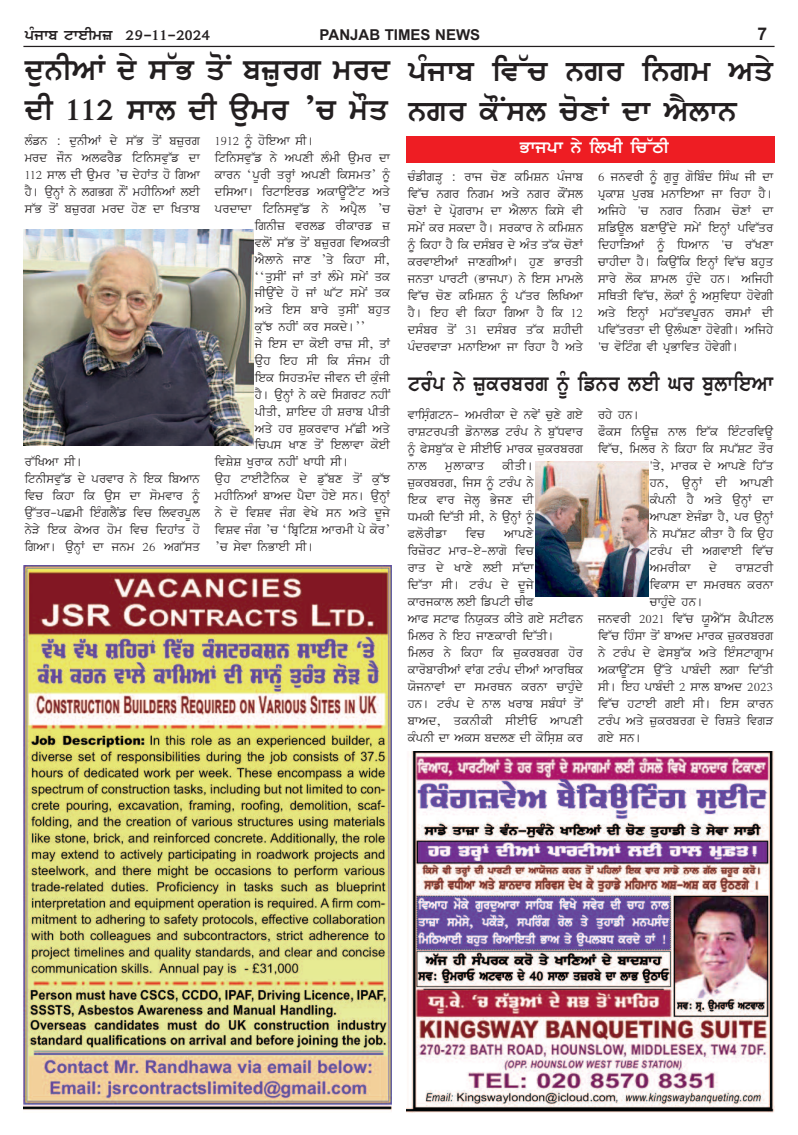
<style>
.page{position:relative;width:798px;height:1135px;background:#fff}
.page>*{position:absolute;margin:0;border:0;box-sizing:border-box;transform-origin:0 0}
.t1{font:700 31.25px/40px "Anmol Lipi";color:#231f20;scale:.95 1}
.t2{font:700 30px/40px "Anmol Lipi";color:#231f20}
.t3{font:700 22.5px "Anmol Lipi";color:#231f20;scale:.85 1}
.t4{font:700 17.5px "Anmol Lipi";color:#fff}
.t5{font:700 17.5px "Arial";color:#231f20}
.t6{font:700 15px "Anmol Lipi";color:#231f20}
.t7{font:700 15px "Arial";color:#231f20}
.t8{font:12.5px/17px "Anmol Lipi";color:#231f20}
.t9{font:12.5px "Anmol Lipi";letter-spacing:.02em;color:#231f20}
</style>
<div class="page">
<hr style="left:23px;top:46px;width:751px;height:1px;background:#231f20">
<img style="left:23px;top:565px;width:368px;height:545px">
<img style="left:406px;top:751px;width:368px;height:361px">
<img style="left:23px;top:230px;width:230px;height:215px">
<div style="left:406px;top:136px;width:368px;height:27px;background:#ee1d23"></div>
<img style="left:535px;top:461px;width:113px;height:135px">
<p class="t6" style="left:25px;top:26px;width:187px">PMJWB TWEIMZ 29-11-2024</p>
<p class="t7" style="left:319px;top:26px;width:162px">PANJAB TIMES NEWS</p>
<h3 class="t5" style="left:757px;top:24px;width:11px">7</h3>
<h1 class="t1" style="left:25px;top:49px;width:386px">DUNIAW DYS~B QON BZURG MRD<br>DI 112 SWL DI AUMR ’C MOQ</h1>
<p class="t8" style="left:25px;top:133px;width:177px;text-align:justify">LMFN : DUNIAW DY S~B QON BZURG MRD JON ALPRYF ITINSVU~F DW 112 SWL DI AUMR ’C DYHWQ HO IGAW HY[ AUNHW NYLGBG NON MHIINAW LEI S~B QON BZURG MRD HOX DW IKQWB</p>
<p class="t8" style="left:25px;top:453px;width:177px">R~IKAW SI[<br>ITNISVU~F DYPRVWR NYIEK IBAWN<br>IVC IKHW IK AUS DW SOMVWR Ƒ<br>AU~QR-PCMI IEMGLYNF IVC ILVRPUL<br>NYVYIEK KYAR HOM IVC IDHWQ HO<br>IGAW[ AUNHW DW JNM 26 AG~SQ</p>
<p class="t8" style="left:215px;top:132px;width:101px">1912 Ƒ HOIEAW SI[</p>
<p class="t8" style="left:215px;top:149px;width:177px">ITINSVU~F NYAPXI LMMI AUMR DW</p>
<p class="t8" style="left:215px;top:166px;width:177px">KWRN ‘PURI QRHW APXI IKSMQ’ Ƒ</p>
<p class="t8" style="left:215px;top:183px;width:183px">DISAW[ IRTWIERF AKWAUNTYNT AQY</p>
<p class="t8" style="left:215px;top:200px;width:177px">PRDWDW ITINSVU~F NY APRYL ’C</p>
<p class="t8" style="left:255px;top:217px;width:137px">IGNIZ VRLF RIKWRF Z</p>
<p class="t8" style="left:255px;top:234px;width:137px">VLON S~B QON BZURG IVAKQI</p>
<p class="t8" style="left:255px;top:251px;width:137px">AYLWNY JWX ’QY IKHW SI,</p>
<p class="t8" style="left:255px;top:267px;width:137px">‘‘QUSIN JW QW LMMYSMYN QK</p>
<p class="t8" style="left:255px;top:284px;width:137px">JIAUNDYHO JW G~T SMYN QK</p>
<p class="t8" style="left:255px;top:301px;width:137px">AQY IES BWRY QUSIN BHUQ</p>
<p class="t8" style="left:255px;top:318px;width:112px">KU~J NHIN KR SKDY[’’</p>
<p class="t8" style="left:255px;top:335px;width:137px">JYIES DW KOEI RWZ SI, QW</p>
<p class="t8" style="left:255px;top:352px;width:137px">AUH IEH SI IK SMJM HI</p>
<p class="t8" style="left:255px;top:369px;width:137px">IEK ISHQMMD JIVN DI KUMJI</p>
<p class="t8" style="left:255px;top:386px;width:137px">HY[ AUNHW NYKDYISGRT NHIN</p>
<p class="t8" style="left:255px;top:402px;width:137px">PIQI, SWIED HI SRWB PIQI</p>
<p class="t8" style="left:255px;top:419px;width:143px">AQYHR SUKRVWR M~CI AQY</p>
<p class="t8" style="left:255px;top:436px;width:137px">ICPS KWX QON IELWVW KOEI</p>
<p class="t8" style="left:215px;top:453px;width:136px">IVSYS KURWK NHIN KWDI SI[</p>
<p class="t8" style="left:215px;top:470px;width:177px">AUH TWEITYINK DY FU~BX QON KU~J</p>
<p class="t8" style="left:215px;top:487px;width:177px">MHIINAW BWAD PYDW HOEYSN[ AUNHW</p>
<p class="t8" style="left:215px;top:504px;width:183px">NY DO IVSV JMG VYKY SN AQY DUJY</p>
<p class="t8" style="left:215px;top:521px;width:177px">IVSV JMG ’C ‘IBRITS AWRMI PYKOR’</p>
<p class="t8" style="left:215px;top:537px;width:101px">’C SYVW INBWEI SI[</p>
<h2 class="t2" style="left:408px;top:51px;width:384px">PMJWB IV~C NGR INGM AQY<br>NGR KONSL COXW DW AYLWN</h2>
<h3 class="t4" style="left:519px;top:137px;width:150px">BWJPW NYILKI IC~TI</h3>
<p class="t8" style="left:407px;top:168px;width:183px">CMFIGVH : RWJ COX KIMSN PMJWB<br>IV~C NGR INGM AQY NGR KONSL<br>COXW DYPROGRWM DW AYLWN IKSYVI<br>SMYN KR SKDW HY[ SRKWR NYKIMSN<br>Ƒ IKHW HYIK DSMBR DYAMQ Q~K COXW<br>KRVWEIAW JWXGIAW[ HUX BWRQI<br>JNQW PWRTI (BWJPW) NYIES MWMLY<br>IV~C COX KIMSN Ƒ P~QR ILIKAW<br>HY[ IEH VI IKHW IGAW HYIK 12<br>DSMBR QON 31 DSMBR Q~K SHIDI<br>PMDRVWVW MNWIEAW JW IRHW HYAQY</p>
<p class="t8" style="left:598px;top:168px;width:183px">6 JNVRI Ƒ GURU GOIBMD ISMG JI DW<br>PRKWS PURB MNWIEAW JW IRHW HY[<br>AIJHY 'C NGR INGM COXW DW<br>SIFAUL BXWAUNDYSMYN IENHW PIV~QR<br>IDHWIVAW Ƒ IDAWN 'C R~KXW<br>CWHIDW HY[ IKAUNIK IENHW IV~C BHUQ<br>SWRY LOK SWML HUMDY HN[ AIJHI<br>SIQQI IV~C, LOKW Ƒ ASUIVDW HOVYGI<br>AQY IENHW MH~QVPURN RSMW DI<br>PIV~QRQW DI AULMGXW HOVYGI[ AIJHY 'C VOITMG VI PRBWIVQ HOVYGI[</p>
<h3 class="t3" style="left:408px;top:369px;width:431px">TRMP NY ZUKRBRG Ƒ IFNR LEI GR BULWIEAW</h3>
<p class="t8" style="left:407px;top:406px;width:183px">VWISÆMGTN- AMRIKW DYNVYN CUXYGEY<br>RWSTRPQI FONWLF TRMP NYBU~DVWR<br>Ƒ PYSBU~K DYSIEIE MWRK ZUKRBRG<br>NWL</p>
<p class="t8" style="left:407px;top:457px;width:134px;text-indent:95px">KIQI[<br>ZUKRBRG, IJS Ƒ TRMP NY<br>IEK VWR JYLH BYJX DI<br>DMKI ID~QI SI, NYAUNHW Ƒ<br>PLORIFW</p>
<p class="t8" style="left:445px;top:457px;width:41px">MULWKWQ</p>
<p class="t8" style="left:465px;top:525px;width:21px">IVC</p>
<p class="t8" style="left:407px;top:525px;width:183px;text-indent:96px">AWPXY<br>IRZORT MWR-EY-LWGO IVC<br>RWQ DY KWXY LEI S~DW<br>ID~QW SI[ TRMP DY DUJY<br>KWRJKWL LEI IFPTI CIP<br>AWP STWP INXUKQ KIQYGEYSTIPN<br>IMLR NYIEH JWXKWRI ID~QI[<br>IMLR NY IKHW IK ZUKRBRG HOR<br>KWROBWRIAW VWG TRMP DIAW AWRIQK<br>XOJNWVW DW SMRQN KRNW CWHUMDY<br>HN[ TRMP DYNWL KRWB SBMDW QON<br>BWAD, QKNIKI SIEIE AWPXI<br>KMPNI DW AKS BDLX DI KOISÆS KR</p>
<p class="t8" style="left:598px;top:406px;width:43px">RHYHN[</p>
<p class="t8" style="left:598px;top:423px;width:177px">POKS INAUZ NWL IE~K IEMTRIVAU</p>
<p class="t8" style="left:598px;top:440px;width:177px">IV~C, IMLR NYIKHW IK SP~ST QOR</p>
<p class="t8" style="left:649px;top:457px;width:125px">'QY, MWRK DYAWPXYIH~Q</p>
<p class="t9" style="left:649px;top:475px;width:125px">HN, AUNHW DI AWPXI</p>
<p class="t8" style="left:649px;top:491px;width:125px">KMPNI HY AQY AUNHW DW</p>
<p class="t8" style="left:649px;top:508px;width:125px">AWPXW EYJMFW HY, PR AUNHW</p>
<p class="t8" style="left:649px;top:525px;width:125px">NYSP~ST KIQW HYIK AUH</p>
<p class="t8" style="left:649px;top:542px;width:125px">TRMP DI AGVWEI IV~C</p>
<p class="t8" style="left:649px;top:559px;width:42px">AMRIKW</p>
<p class="t9" style="left:709px;top:560px;width:66px">DY RWSTRI</p>
<p class="t8" style="left:649px;top:576px;width:125px">IVKWS DW SMRQN KRNW</p>
<p class="t8" style="left:649px;top:593px;width:55px">CWHUMDYHN[</p>
<p class="t8" style="left:598px;top:610px;width:177px">JNVRI 2021 IV~C XUAY~S KYPITL</p>
<p class="t8" style="left:598px;top:627px;width:177px">IV~C IHMSW QON BWAD MWRK ZUKRBRG</p>
<p class="t8" style="left:598px;top:644px;width:177px">NYTRMP DYPYSBU~K AQYIEMSTWGRWM</p>
<p class="t8" style="left:598px;top:661px;width:177px">AKWAUNTS AU~QY PWBMDI LGW ID~QI</p>
<p class="t8" style="left:598px;top:678px;width:177px">SI[ IEH PWBMDI 2 SWL BWAD 2023</p>
<p class="t8" style="left:598px;top:695px;width:177px">IV~C HTWEI GEI SI[ IES KWRN</p>
<p class="t8" style="left:598px;top:712px;width:177px">TRMP AQYZUKRBRG DYIRSQYIVGV</p>
<p class="t8" style="left:598px;top:729px;width:46px">GEYSN[</p>
</div>
